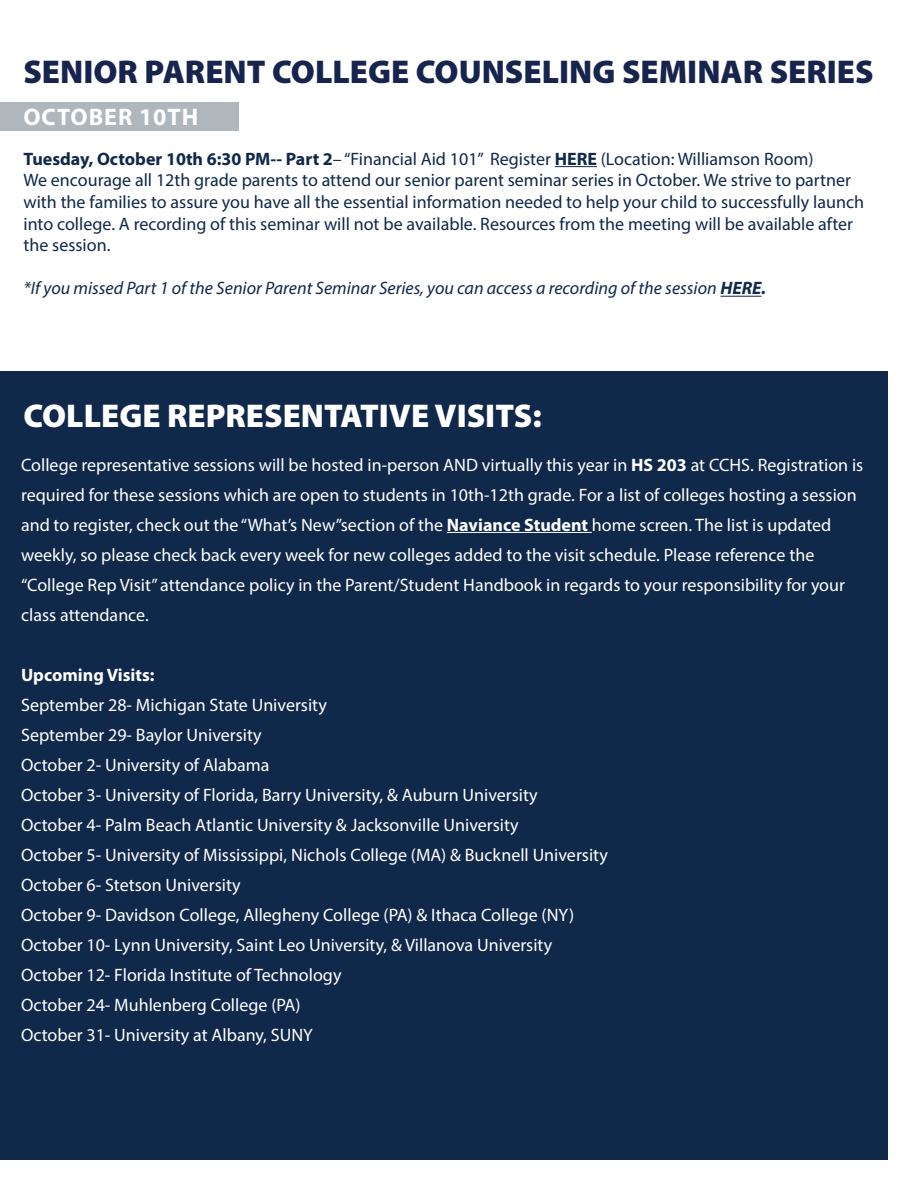
<style>
.page{position:relative;width:918px;height:1188px;background:#fff}
.page>*{position:absolute;margin:0;border:0;box-sizing:border-box;transform-origin:0 0}
.t1{font:900 33px "Myriad Pro";color:#17244d}
.t2{font:900 33px "Myriad Pro";color:#fff}
.t3{font:700 24px "Myriad Pro";letter-spacing:.04em;color:#fff}
.t4{font:18px/30px "Myriad Pro";color:#fff}
.t5{font:18px/21.6px "Myriad Pro";color:#10284a}
.t6{font:italic 18px "Myriad Pro";color:#10284a}
.t7{font:700 18px "Myriad Pro";color:#fff}
.s1{font-weight:700}
</style>
<div class="page">
<div style="left:0;top:103px;width:239px;height:28px;background:#afb7bd"></div>
<hr style="left:555px;top:166px;width:42px;height:1px;background:#10284a">
<hr style="left:721px;top:296px;width:40px;height:1px;background:#10284a">
<div style="left:0;top:372px;width:888px;height:788px;background:#10284a"></div>
<hr style="left:447px;top:532px;width:145px;height:1px;background:#fff">
<h1 class="t1" style="left:23px;top:50px;width:852px">SENIOR PARENT COLLEGE COUNSELING SEMINAR SERIES</h1>
<h2 class="t3" style="left:23px;top:101px;width:176px">OCTOBER 10TH</h2>
<p class="t5" style="left:23px;top:148px;width:842px"><span class="s1">Tuesday, October 10th 6:30 PM-- Part 2</span>– “Financial Aid 101” Register <span class="s1">HERE</span> (Location: Williamson Room)<br>We encourage all 12th grade parents to attend our senior parent seminar series in October. We strive to partner with the families to assure you have all the essential information needed to help your child to successfully launch into college. A recording of this seminar will not be available. Resources from the meeting will be available after the session.</p>
<p class="t6" style="left:23px;top:277px;width:744px">*If you missed Part 1 of the Senior Parent Seminar Series, you can access a recording of the session <span class="s1">HERE.</span></p>
<h1 class="t2" style="left:23px;top:394px;width:520px">COLLEGE REPRESENTATIVE VISITS:</h1>
<p class="t4" style="left:21px;top:449px;width:844px">College representative sessions will be hosted in-person AND virtually this year in <span class="s1">HS 203</span> at CCHS. Registration is required for these sessions which are open to students in 10th-12th grade. For a list of colleges hosting a session and to register, check out the “What’s New”section of the <span class="s1">Naviance Student</span> home screen. The list is updated weekly, so please check back every week for new colleges added to the visit schedule. Please reference the “College Rep Visit” attendance policy in the Parent/Student Handbook in regards to your responsibility for your class attendance.</p>
<p class="t7" style="left:21px;top:663px;width:135px">Upcoming Visits:</p>
<p class="t4" style="left:21px;top:689px;width:588px">September 28- Michigan State University<br>September 29- Baylor University<br>October 2- University of Alabama<br>October 3- University of Florida, Barry University, &amp; Auburn University<br>October 4- Palm Beach Atlantic University &amp; Jacksonville University<br>October 5- University of Mississippi, Nichols College (MA) &amp; Bucknell University October 6- Stetson University<br>October 9- Davidson College, Allegheny College (PA) &amp; Ithaca College (NY)<br>October 10- Lynn University, Saint Leo University, &amp; Villanova University October 12- Florida Institute of Technology<br>October 24- Muhlenberg College (PA)<br>October 31- University at Albany, SUNY</p>
</div>
